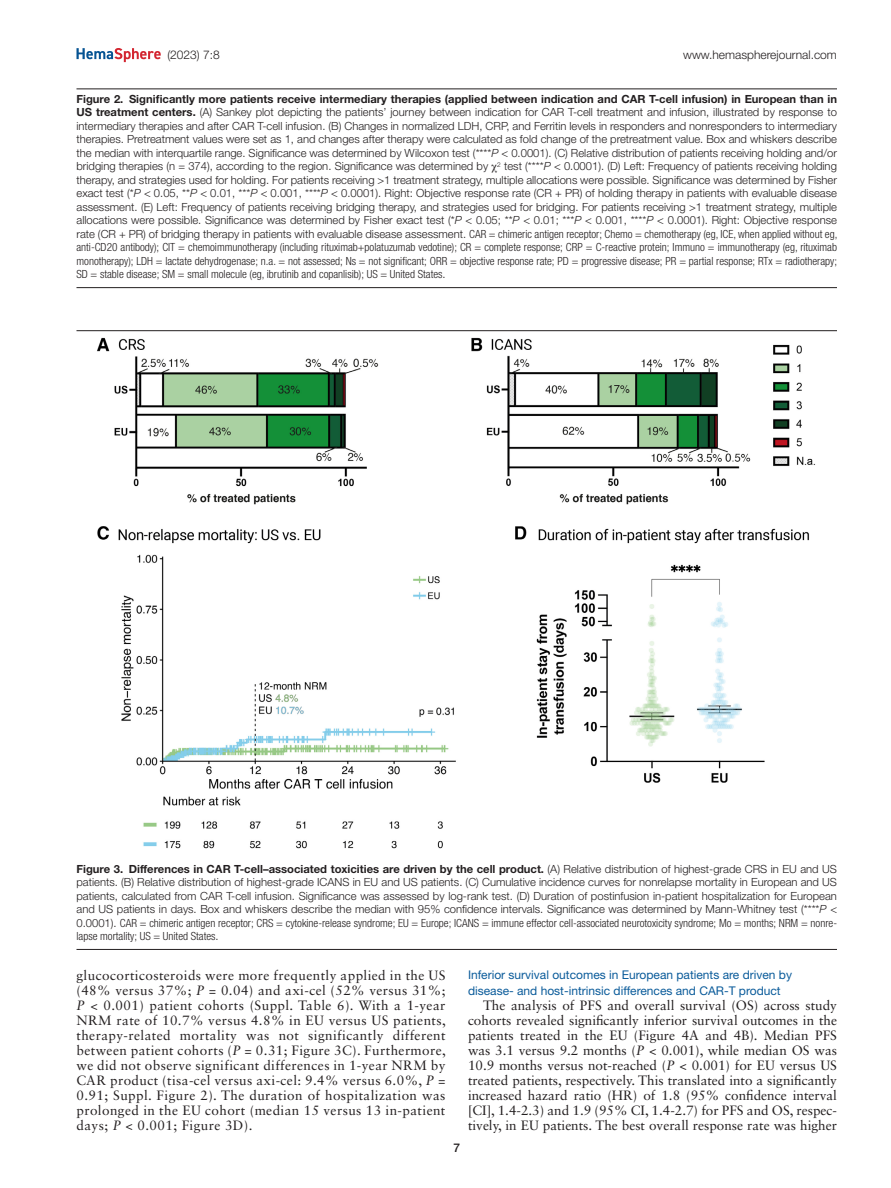
<style>
.page{position:relative;width:891px;height:1188px;background:#fff}
.page>*{position:absolute;margin:0;border:0;box-sizing:border-box;transform-origin:0 0}
.t1{font:13.5px/15px "Sabon LT Std";letter-spacing:.015em;color:#231f20;text-align:justify}
.t2{font:12px/16.5px "Helvetica Neue LT Std";color:#0a5b9a}
.t3{font:300 12px "Helvetica Neue LT Std";color:#231f20}
.t4{font:500 12px "Helvetica Neue LT Std";color:#231f20}
.t5{font:300 11.25px/13.5px "Helvetica Neue LT Std";color:#231f20;text-align:justify}
.s1{font-weight:700}
.s2{font-style:italic}
.s3{font-family:"Gandhari Unicode";font-weight:400}
.s4{font-stretch:condensed}
</style>
<div class="page">
<svg style="left:77px;top:48px;width:84px;height:14px"></svg>
<hr style="left:76px;top:89px;width:761px;height:1px;background:#231f20">
<hr style="left:76px;top:287px;width:761px;height:1px;background:#231f20">
<img style="left:97px;top:337px;width:719px;height:511px">
<hr style="left:76px;top:330px;width:761px;height:1px;background:#231f20">
<hr style="left:76px;top:949px;width:761px;height:1px;background:#231f20">
<p class="t3" style="left:167px;top:48px;width:54px">(2023) 7:8</p>
<p class="t3" style="left:683px;top:48px;width:155px">www.hemaspherejournal.com</p>
<p class="t5" style="left:76px;top:92px;width:762px"><span class="s1">Figure 2. Significantly more patients receive intermediary therapies (applied between indication and CAR T-cell infusion) in European than in US treatment centers.</span> (A) Sankey plot depicting the patients’ journey between indication for CAR T-cell treatment and infusion, illustrated by response to intermediary therapies and after CAR T-cell infusion. (B) Changes in normalized LDH, CRP, and Ferritin levels in responders and nonresponders to intermediary therapies. Pretreatment values were set as 1, and changes after therapy were calculated as fold change of the pretreatment value. Box and whiskers describe the median with interquartile range. Significance was determined by Wilcoxon test (****<span class="s2">P</span> &lt; 0.0001). (C) Relative distribution of patients receiving holding and/or bridging therapies (n = 374), according to the region. Significance was determined by <span class="s3">χ</span><sup>2</sup> test (****<span class="s2">P</span> &lt; 0.0001). (D) Left: Frequency of patients receiving holding therapy, and strategies used for holding. For patients receiving &gt;1 treatment strategy, multiple allocations were possible. Significance was determined by Fisher exact test (*<span class="s2">P</span> &lt; 0.05, **<span class="s2">P</span> &lt; 0.01, ***<span class="s2">P</span> &lt; 0.001, ****<span class="s2">P</span> &lt; 0.0001). Right: Objective response rate (CR + PR) of holding therapy in patients with evaluable disease assessment. (E) Left: Frequency of patients receiving bridging therapy, and strategies used for bridging. For patients receiving &gt;1 treatment strategy, multiple allocations were possible. Significance was determined by Fisher exact test (*<span class="s2">P</span> &lt; 0.05; **<span class="s2">P</span> &lt; 0.01; ***<span class="s2">P</span> &lt; 0.001, ****<span class="s2">P</span> &lt; 0.0001). Right: Objective response rate (CR + PR) of bridging therapy in patients with evaluable disease assessment. <span class="s4">CAR = chimeric antigen receptor; Chemo = chemotherapy (eg, ICE, when applied without eg, anti-CD20 antibody); CIT = chemoimmunotherapy (including rituximab+polatuzumab vedotine); CR = complete response; CRP = C-reactive protein; Immuno = immunotherapy (eg, rituximab monotherapy); LDH = lactate dehydrogenase; n.a. = not assessed; Ns = not significant; ORR = objective response rate; PD = progressive disease; PR = partial response; RTx = radiotherapy; SD = stable disease; SM = small molecule (eg, ibrutinib and copanlisib); US = United States</span>.</p>
<p class="t5" style="left:76px;top:862px;width:762px"><span class="s1">Figure 3. Differences in CAR T-cell–associated toxicities are driven by the cell product.</span> (A) Relative distribution of highest-grade CRS in EU and US patients. (B) Relative distribution of highest-grade ICANS in EU and US patients. (C) Cumulative incidence curves for nonrelapse mortality in European and US patients, calculated from CAR T-cell infusion. Significance was assessed by log-rank test. (D) Duration of postinfusion in-patient hospitalization for European and US patients in days. Box and whiskers describe the median with 95% confidence intervals. Significance was determined by Mann-Whitney test (****<span class="s2">P</span> &lt; 0.0001). <span class="s4">CAR = chimeric antigen receptor; CRS = cytokine-release syndrome; EU = Europe; ICANS = immune effector cell-associated neurotoxicity syndrome; Mo = months; NRM = nonre&shy;lapse mortality; US = United States</span>.</p>
<p class="t1" style="left:76px;top:968px;width:371px">glucocorticosteroids were more frequently applied in the US (48% versus 37%; <span class="s2">P</span> = 0.04) and axi-cel (52% versus 31%; <span class="s2">P</span> &lt; 0.001) patient cohorts (Suppl. Table 6). With a 1-year NRM rate of 10.7% versus 4.8% in EU versus US patients, therapy-related mortality was not significantly different between patient cohorts (<span class="s2">P</span> = 0.31; Figure 3C). Furthermore, we did not observe significant differences in 1-year NRM by CAR product (tisa-cel versus axi-cel: 9.4% versus 6.0%, <span class="s2">P</span> = 0.91; Suppl. Figure 2). The duration of hospitalization was prolonged in the EU cohort (median 15 versus 13 in-patient days; <span class="s2">P</span> &lt; 0.001; Figure 3D).</p>
<p class="t2" style="left:468px;top:966px;width:326px">Inferior survival outcomes in European patients are driven by disease- and host-intrinsic differences and CAR-T product</p>
<p class="t1" style="left:468px;top:998px;width:371px;text-indent:15px">The analysis of PFS and overall survival (OS) across study cohorts revealed significantly inferior survival outcomes in the patients treated in the EU (Figure 4A and 4B). Median PFS was 3.1 versus 9.2 months (<span class="s2">P</span> &lt; 0.001), while median OS was 10.9 months versus not-reached (<span class="s2">P</span> &lt; 0.001) for EU versus US treated patients, respectively. This translated into a significantly increased hazard ratio (HR) of 1.8 (95% confidence interval [CI], 1.4-2.3) and 1.9 (95% CI, 1.4-2.7) for PFS and OS, respec&shy;tively, in EU patients. The best overall response rate was higher</p>
<p class="t4" style="left:453px;top:1140px;width:8px">7</p>
</div>
